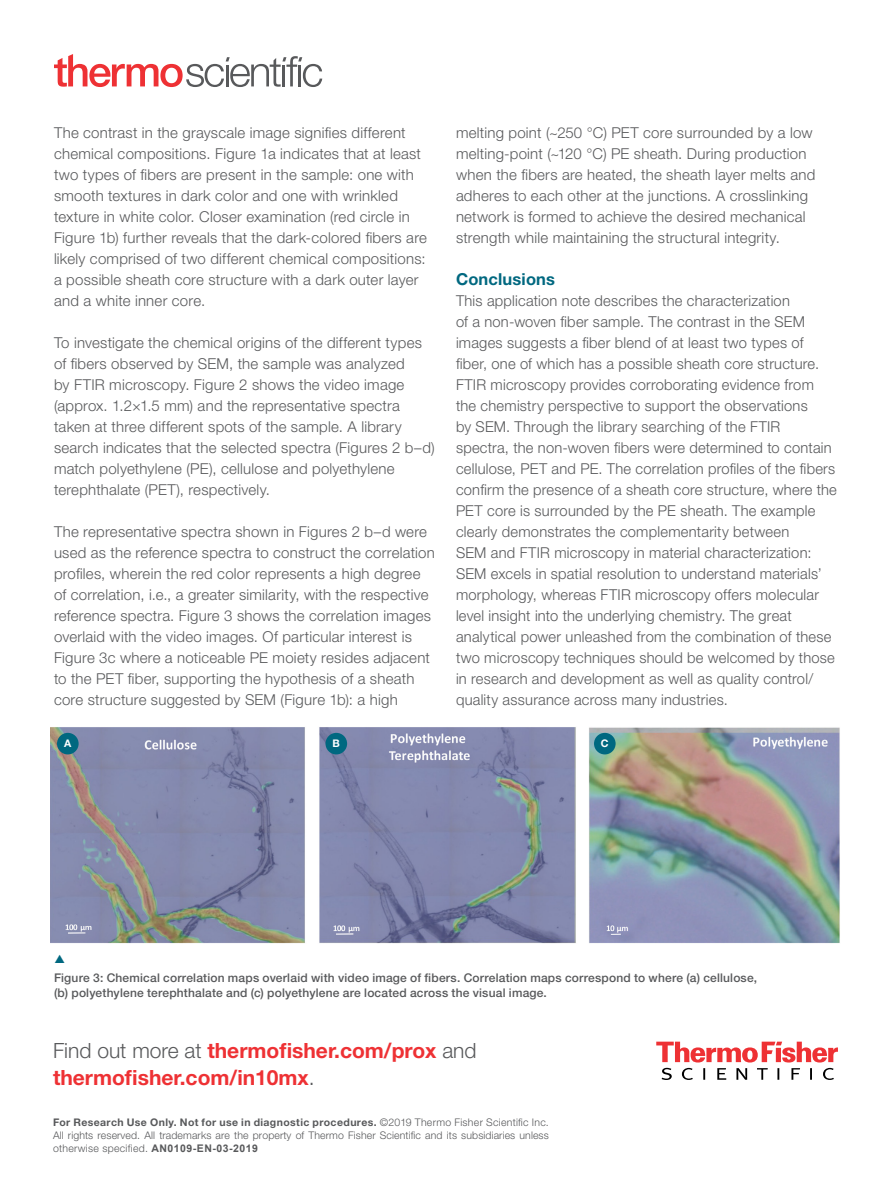
<style>
.page{position:relative;width:891px;height:1188px;background:#fff}
.page>*{position:absolute;margin:0;border:0;box-sizing:border-box;transform-origin:0 0}
.t1{font:700 21px/27px "Helvetica Neue LT Std";color:#ee3134}
.t2{font:700 16.5px "Helvetica Neue LT Std";letter-spacing:.01em;color:#006880}
.t3{font:300 15px/21px "Helvetica Neue LT Std";letter-spacing:.015em;color:#58595b}
.t4{font:500 12px/15.8px "Helvetica Neue LT Std";letter-spacing:.015em;color:#58595b}
.t5{font:300 10.5px/12.5px "Helvetica Neue LT Std";letter-spacing:.01em;color:#58595b}
.t6{font:300 10.5px "Helvetica Neue LT Std";letter-spacing:.03em;color:#58595b}
.t7{font:700 10.5px "Helvetica Neue LT Std";color:#fff}
.s1{font-weight:300;color:#58595b}
.s2{font-weight:700}
.s3{font-family:"Arial";font-weight:700}
</style>
<div class="page">
<img style="left:50px;top:727px;width:790px;height:217px">
<div style="left:57px;top:733px;width:22px;height:21px;background:#006880;border-radius:50%"></div>
<div style="left:326px;top:733px;width:21px;height:21px;background:#006880;border-radius:50%"></div>
<div style="left:594px;top:733px;width:22px;height:21px;background:#006880;border-radius:50%"></div>
<svg style="left:656px;top:1042px;width:182px;height:38px"></svg>
<svg style="left:54px;top:54px;width:268px;height:33px"></svg>
<p class="t3" style="left:54px;top:122px;width:374px">The contrast in the grayscale image signifies different chemical compositions. Figure 1a indicates that at least two types of fibers are present in the sample: one with smooth textures in dark color and one with wrinkled texture in white color. Closer examination (red circle in Figure 1b) further reveals that the dark-colored fibers are likely comprised of two different chemical compositions: a possible sheath core structure with a dark outer layer and a white inner core.</p>
<p class="t3" style="left:54px;top:332px;width:382px">To investigate the chemical origins of the different types of fibers observed by SEM, the sample was analyzed<br>by FTIR microscopy. Figure 2 shows the video image (approx. 1.2×1.5 mm) and the representative spectra taken at three different spots of the sample. A library search indicates that the selected spectra (Figures 2 b–d) match polyethylene (PE), cellulose and polyethylene terephthalate (PET), respectively.</p>
<p class="t3" style="left:54px;top:521px;width:382px">The representative spectra shown in Figures 2 b–d were used as the reference spectra to construct the correlation profiles, wherein the red color represents a high degree of correlation, i.e., a greater similarity, with the respective reference spectra. Figure 3 shows the correlation images overlaid with the video images. Of particular interest is Figure 3c where a noticeable PE moiety resides adjacent to the PET fiber, supporting the hypothesis of a sheath core structure suggested by SEM (Figure 1b): a high</p>
<p class="t3" style="left:456px;top:122px;width:361px">melting point (~250 °C) PET core surrounded by a low melting-point (~120 °C) PE sheath. During production when the fibers are heated, the sheath layer melts and adheres to each other at the junctions. A crosslinking network is formed to achieve the desired mechanical strength while maintaining the structural integrity.</p>
<p class="t2" style="left:456px;top:269px;width:101px">Conclusions</p>
<p class="t3" style="left:456px;top:290px;width:382px">This application note describes the characterization<br>of a non-woven fiber sample. The contrast in the SEM images suggests a fiber blend of at least two types of fiber, one of which has a possible sheath core structure.<br>FTIR microscopy provides corroborating evidence from the chemistry perspective to support the observations<br>by SEM. Through the library searching of the FTIR spectra, the non-woven fibers were determined to contain cellulose, PET and PE. The correlation profiles of the fibers confirm the presence of a sheath core structure, where the PET core is surrounded by the PE sheath. The example clearly demonstrates the complementarity between<br>SEM and FTIR microscopy in material characterization:<br>SEM excels in spatial resolution to understand materials’ morphology, whereas FTIR microscopy offers molecular level insight into the underlying chemistry. The great analytical power unleashed from the combination of these two microscopy techniques should be welcomed by those in research and development as well as quality control/ quality assurance across many industries.</p>
<p class="t7" style="left:64px;top:737px;width:9px">A</p>
<p class="t7" style="left:333px;top:737px;width:9px">B</p>
<p class="t7" style="left:601px;top:737px;width:9px">C</p>
<p class="t4" style="left:54px;top:969px;width:705px">Figure 3: Chemical correlation maps overlaid with video image of fibers. Correlation maps correspond to where (a) cellulose, (b) polyethylene terephthalate and (c) polyethylene are located across the visual image.</p>
<h1 class="t1" style="left:53px;top:1036px;width:425px"><span class="s1">Find out more at</span> thermofisher.com/prox <span class="s1">and </span>thermofisher.com/in10mx<span class="s1">.</span></h1>
<p class="t5" style="left:53px;top:1116px;width:497px"><span class="s2">For Research Use Only. Not for use in diagnostic procedures.</span> ©2019 Thermo Fisher Scientific Inc.<br>All rights reserved. All trademarks are the property of Thermo Fisher Scientific and its subsidiaries unless</p>
<p class="t6" style="left:53px;top:1142px;width:207px">otherwise specified. <span class="s3">AN0109-EN-03-2019</span></p>
</div>
